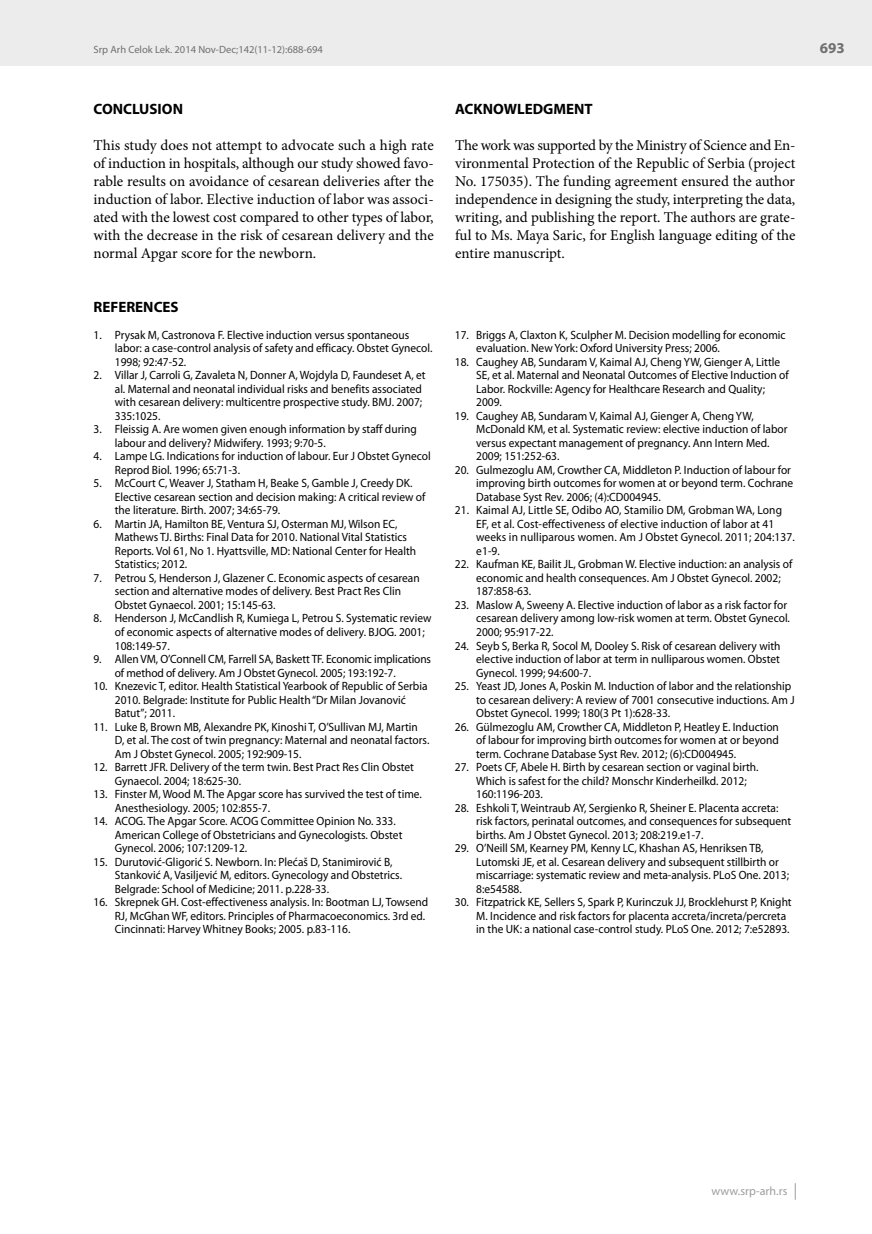
<style>
.page{position:relative;width:872px;height:1234px;background:#fff}
.page>*{position:absolute;margin:0;border:0;box-sizing:border-box;transform-origin:0 0}
.t1{font:15px/18px "Minion Pro";letter-spacing:-.005em;color:#000;text-align:justify}
.t2{font:700 15px "Myriad Pro";color:#000}
.t3{font:700 15px "Myriad Pro";color:#6f6f6e}
.t4{font:12px/13.5px "Myriad Pro";color:#000;scale:.95 1}
.t5{font:12px "Myriad Pro";letter-spacing:.005em;color:#9c9d9d}
.t6{font:10.5px "Myriad Pro";color:#6f6f6e}
</style>
<div class="page">
<div style="left:0;top:0;width:872px;height:66px;background:#ececed"></div>
<svg style="left:795px;top:1183px;width:1px;height:16px"></svg>
<p class="t6" style="left:94px;top:44px;width:231px">Srp Arh Celok Lek. 2014 Nov-Dec;142(11-12):688-694</p>
<p class="t3" style="left:820px;top:40px;width:26px">693</p>
<p class="t2" style="left:94px;top:100px;width:91px">CONCLUSION</p>
<p class="t1" style="left:94px;top:136px;width:342px">This study does not attempt to advocate such a high rate of induction in hospitals, although our study showed favo&shy;rable results on avoidance of cesarean deliveries after the induction of labor. Elective induction of labor was associ&shy;ated with the lowest cost compared to other types of labor, with the decrease in the risk of cesarean delivery and the normal Apgar score for the newborn.</p>
<p class="t2" style="left:94px;top:298px;width:87px">REFERENCES</p>
<p class="t4" style="left:115px;top:328px;width:336px;text-indent:-21px">1. Prysak M, Castronova F. Elective induction versus spontaneous labor: a case-control analysis of safety and efficacy. Obstet Gynecol.<br>1998; 92:47-52.</p>
<p class="t4" style="left:115px;top:368px;width:329px;text-indent:-21px">2. Villar J, Carroli G, Zavaleta N, Donner A, Wojdyla D, Faundeset A, et al. Maternal and neonatal individual risks and benefits associated with cesarean delivery: multicentre prospective study. BMJ. 2007; 335:1025.</p>
<p class="t4" style="left:115px;top:422px;width:319px;text-indent:-21px">3. Fleissig A. Are women given enough information by staff during labour and delivery? Midwifery. 1993; 9:70-5.</p>
<p class="t4" style="left:115px;top:449px;width:334px;text-indent:-21px">4. Lampe LG. Indications for induction of labour. Eur J Obstet Gynecol<br>Reprod Biol. 1996; 65:71-3.</p>
<p class="t4" style="left:115px;top:476px;width:328px;text-indent:-21px">5. McCourt C, Weaver J, Statham H, Beake S, Gamble J, Creedy DK.<br>Elective cesarean section and decision making: A critical review of the literature. Birth. 2007; 34:65-79.</p>
<p class="t4" style="left:115px;top:517px;width:319px;text-indent:-21px">6. Martin JA, Hamilton BE, Ventura SJ, Osterman MJ, Wilson EC, Mathews TJ. Births: Final Data for 2010. National Vital Statistics Reports. Vol 61, No 1. Hyattsville, MD: National Center for Health Statistics; 2012.</p>
<p class="t4" style="left:115px;top:571px;width:322px;text-indent:-21px">7. Petrou S, Henderson J, Glazener C. Economic aspects of cesarean section and alternative modes of delivery. Best Pract Res Clin<br>Obstet Gynaecol. 2001; 15:145-63.</p>
<p class="t4" style="left:115px;top:611px;width:335px;text-indent:-21px">8. Henderson J, McCandlish R, Kumiega L, Petrou S. Systematic review of economic aspects of alternative modes of delivery. BJOG. 2001;<br>108:149-57.</p>
<p class="t4" style="left:115px;top:652px;width:334px;text-indent:-21px">9. Allen VM, O’Connell CM, Farrell SA, Baskett TF. Economic implications of method of delivery. Am J Obstet Gynecol. 2005; 193:192-7.</p>
<p class="t4" style="left:115px;top:679px;width:331px;text-indent:-21px">10. Knezevic T, editor. Health Statistical Yearbook of Republic of Serbia<br>2010. Belgrade: Institute for Public Health “Dr Milan Jovanović<br>Batut”; 2011.</p>
<p class="t4" style="left:115px;top:719px;width:332px;text-indent:-21px">11. Luke B, Brown MB, Alexandre PK, Kinoshi T, O’Sullivan MJ, Martin<br>D, et al. The cost of twin pregnancy: Maternal and neonatal factors.<br>Am J Obstet Gynecol. 2005; 192:909-15.</p>
<p class="t4" style="left:115px;top:760px;width:316px;text-indent:-21px">12. Barrett JFR. Delivery of the term twin. Best Pract Res Clin Obstet<br>Gynaecol. 2004; 18:625-30.</p>
<p class="t4" style="left:115px;top:787px;width:325px;text-indent:-21px">13. Finster M, Wood M. The Apgar score has survived the test of time.<br>Anesthesiology. 2005; 102:855-7.</p>
<p class="t4" style="left:115px;top:814px;width:304px;text-indent:-21px">14. ACOG. The Apgar Score. ACOG Committee Opinion No. 333.<br>American College of Obstetricians and Gynecologists. Obstet<br>Gynecol. 2006; 107:1209-12.</p>
<p class="t4" style="left:115px;top:854px;width:304px;text-indent:-21px">15. Durutović-Gligorić S. Newborn. In: Plećaš D, Stanimirović B,<br>Stanković A, Vasiljević M, editors. Gynecology and Obstetrics.<br>Belgrade: School of Medicine; 2011. p.228-33.</p>
<p class="t4" style="left:115px;top:895px;width:331px;text-indent:-21px">16. Skrepnek GH. Cost-effectiveness analysis. In: Bootman LJ, Towsend<br>RJ, McGhan WF, editors. Principles of Pharmacoeconomics. 3rd ed.<br>Cincinnati: Harvey Whitney Books; 2005. p.83-116.</p>
<p class="t2" style="left:455px;top:100px;width:139px">ACKNOWLEDGMENT</p>
<p class="t1" style="left:455px;top:136px;width:342px">The work was supported by the Ministry of Science and En&shy;vironmental Protection of the Republic of Serbia (project No. 175035). The funding agreement ensured the author independence in designing the study, interpreting the data, writing, and publishing the report. The authors are grate&shy;ful to Ms. Maya Saric, for English language editing of the entire manuscript.</p>
<p class="t4" style="left:476px;top:328px;width:327px;text-indent:-21px">17. Briggs A, Claxton K, Sculpher M. Decision modelling for economic evaluation. New York: Oxford University Press; 2006.</p>
<p class="t4" style="left:476px;top:355px;width:330px;text-indent:-21px">18. Caughey AB, Sundaram V, Kaimal AJ, Cheng YW, Gienger A, Little SE, et al. Maternal and Neonatal Outcomes of Elective Induction of Labor. Rockville: Agency for Healthcare Research and Quality; 2009.</p>
<p class="t4" style="left:476px;top:409px;width:329px;text-indent:-21px">19. Caughey AB, Sundaram V, Kaimal AJ, Gienger A, Cheng YW, McDonald KM, et al. Systematic review: elective induction of labor versus expectant management of pregnancy. Ann Intern Med.<br>2009; 151:252-63.</p>
<p class="t4" style="left:476px;top:463px;width:335px;text-indent:-21px">20. Gulmezoglu AM, Crowther CA, Middleton P. Induction of labour for improving birth outcomes for women at or beyond term. Cochrane<br>Database Syst Rev. 2006; (4):CD004945.</p>
<p class="t4" style="left:476px;top:503px;width:337px;text-indent:-21px">21. Kaimal AJ, Little SE, Odibo AO, Stamilio DM, Grobman WA, Long EF, et al. Cost-effectiveness of elective induction of labor at 41 weeks in nulliparous women. Am J Obstet Gynecol. 2011; 204:137. e1-9.</p>
<p class="t4" style="left:476px;top:557px;width:334px;text-indent:-21px">22. Kaufman KE, Bailit JL, Grobman W. Elective induction: an analysis of economic and health consequences. Am J Obstet Gynecol. 2002;<br>187:858-63.</p>
<p class="t4" style="left:476px;top:598px;width:332px;text-indent:-21px">23. Maslow A, Sweeny A. Elective induction of labor as a risk factor for cesarean delivery among low-risk women at term. Obstet Gynecol.<br>2000; 95:917-22.</p>
<p class="t4" style="left:476px;top:638px;width:322px;text-align:justify;text-indent:-21px">24. Seyb S, Berka R, Socol M, Dooley S. Risk of cesarean delivery with elective induction of labor at term in nulliparous women. Obstet Gynecol. 1999; 94:600-7.</p>
<p class="t4" style="left:476px;top:679px;width:337px;text-indent:-21px">25. Yeast JD, Jones A, Poskin M. Induction of labor and the relationship to cesarean delivery: A review of 7001 consecutive inductions. Am J<br>Obstet Gynecol. 1999; 180(3 Pt 1):628-33.</p>
<p class="t4" style="left:476px;top:719px;width:320px;text-align:justify;text-indent:-21px">26. Gülmezoglu AM, Crowther CA, Middleton P, Heatley E. Induction of labour for improving birth outcomes for women at or beyond term. Cochrane Database Syst Rev. 2012; (6):CD004945.</p>
<p class="t4" style="left:476px;top:760px;width:299px;text-indent:-21px">27. Poets CF, Abele H. Birth by cesarean section or vaginal birth.<br>Which is safest for the child? Monschr Kinderheilkd. 2012;<br>160:1196-203.</p>
<p class="t4" style="left:476px;top:800px;width:333px;text-indent:-21px">28. Eshkoli T, Weintraub AY, Sergienko R, Sheiner E. Placenta accreta: risk factors, perinatal outcomes, and consequences for subsequent births. Am J Obstet Gynecol. 2013; 208:219.e1-7.</p>
<p class="t4" style="left:476px;top:841px;width:331px;text-indent:-21px">29. O’Neill SM, Kearney PM, Kenny LC, Khashan AS, Henriksen TB, Lutomski JE, et al. Cesarean delivery and subsequent stillbirth or miscarriage: systematic review and meta-analysis. PLoS One. 2013; 8:e54588.</p>
<p class="t4" style="left:476px;top:895px;width:334px;text-indent:-21px">30. Fitzpatrick KE, Sellers S, Spark P, Kurinczuk JJ, Brocklehurst P, Knight<br>M. Incidence and risk factors for placenta accreta/increta/percreta in the UK: a national case-control study. PLoS One. 2012; 7:e52893.</p>
<p class="t5" style="left:711px;top:1184px;width:77px">www.srp-arh.rs</p>
</div>
